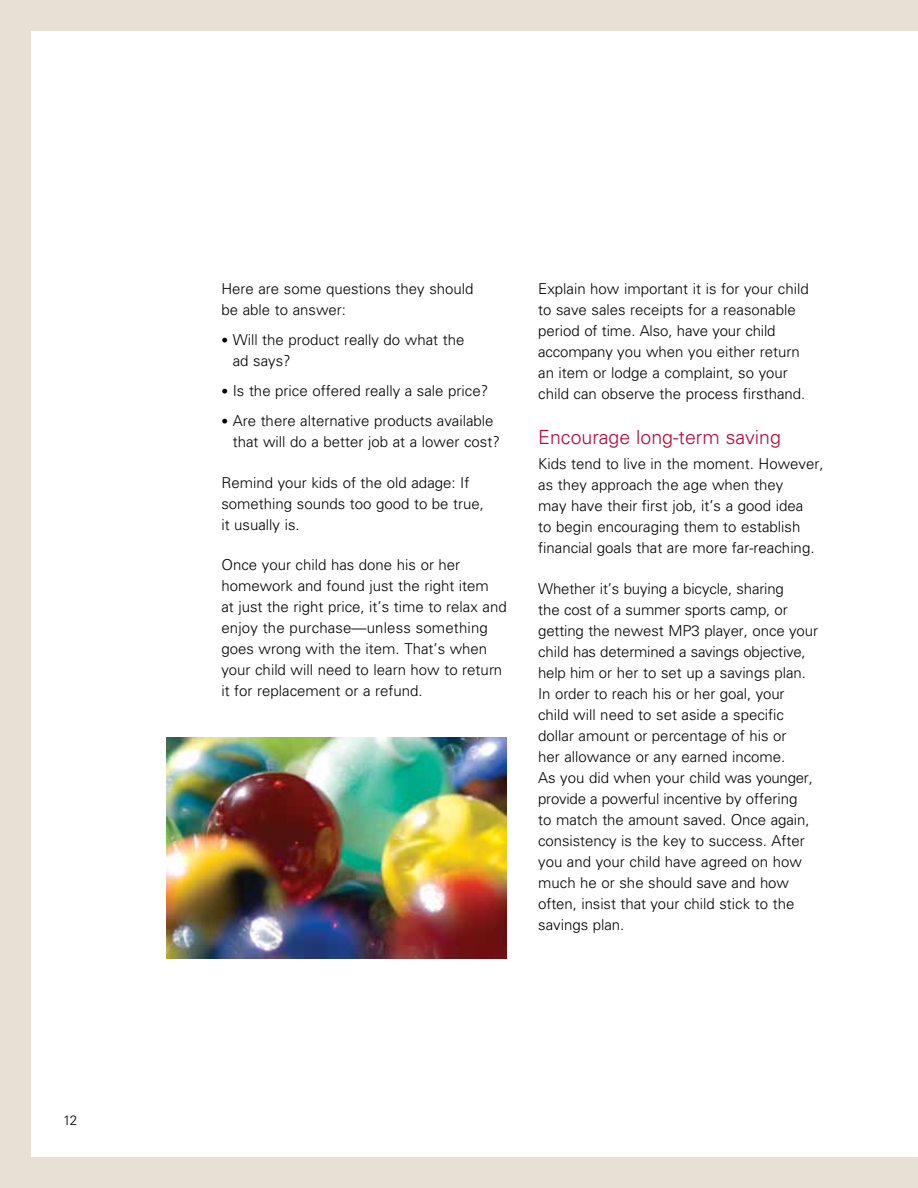
<style>
.page{position:relative;width:918px;height:1188px;background:#e7e1d5}
.page>*{position:absolute;margin:0;border:0;box-sizing:border-box;transform-origin:0 0}
.t1{font:300 19.5px "Univers LT Std";color:#b30838}
.t2{font:300 15px/21px "Univers LT Std";color:#000}
.t3{font:300 13.5px "Univers LT Std";color:#000}
.s1{font-size:13.5px}
</style>
<div class="page">
<div style="left:32px;top:31px;width:886px;height:1125px;background:#fff"></div>
<img style="left:166px;top:738px;width:341px;height:220px">
<p class="t3" style="left:63px;top:1112px;width:16px">12</p>
<p class="t2" style="left:221px;top:279px;width:254px">Here are some questions they should be able to answer:</p>
<p class="t2" style="left:233px;top:330px;width:233px;text-indent:-11px"><span class="s1">•</span> Will the product really do what the ad says?</p>
<p class="t2" style="left:221px;top:381px;width:268px"><span class="s1">•</span> Is the price offered really a sale price?</p>
<p class="t2" style="left:233px;top:411px;width:269px;text-indent:-11px"><span class="s1">•</span> Are there alternative products available that will do a better job at a lower cost?</p>
<p class="t2" style="left:221px;top:472px;width:264px">Remind your kids of the old adage: If something sounds too good to be true, it usually is.</p>
<p class="t2" style="left:221px;top:555px;width:287px">Once your child has done his or her homework and found just the right item<br>at just the right price, it’s time to relax and enjoy the purchase—unless something goes wrong with the item. That’s when your child will need to learn how to return it for replacement or a refund.</p>
<p class="t2" style="left:538px;top:279px;width:272px">Explain how important it is for your child to save sales receipts for a reasonable period of time. Also, have your child accompany you when you either return an item or lodge a complaint, so your child can observe the process firsthand.</p>
<h1 class="t1" style="left:538px;top:425px;width:244px">Encourage long-term saving</h1>
<p class="t2" style="left:538px;top:453px;width:287px">Kids tend to live in the moment. However, as they approach the age when they<br>may have their first job, it’s a good idea<br>to begin encouraging them to establish financial goals that are more far-reaching.</p>
<p class="t2" style="left:538px;top:578px;width:281px">Whether it’s buying a bicycle, sharing<br>the cost of a summer sports camp, or getting the newest MP3 player, once your child has determined a savings objective, help him or her to set up a savings plan.<br>In order to reach his or her goal, your child will need to set aside a specific dollar amount or percentage of his or<br>her allowance or any earned income.<br>As you did when your child was younger, provide a powerful incentive by offering<br>to match the amount saved. Once again, consistency is the key to success. After you and your child have agreed on how much he or she should save and how often, insist that your child stick to the savings plan.</p>
</div>
